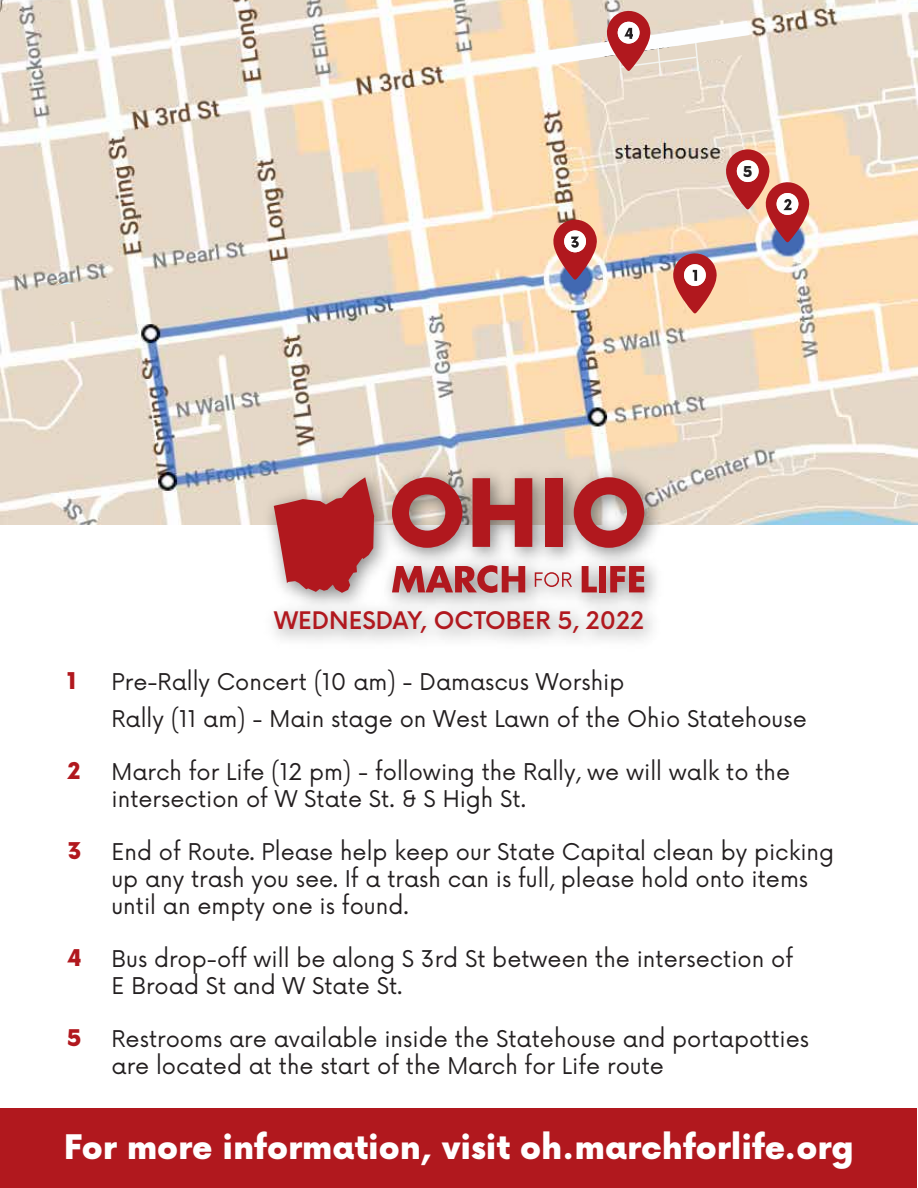
<style>
.page{position:relative;width:918px;height:1188px;background:#fff}
.page>*{position:absolute;margin:0;border:0;box-sizing:border-box;transform-origin:0 0}
.t1{font:900 33px "Now";color:#fff}
.t2{font:500 23.55px "Now";color:#b1181e}
.t3{font:22.5px/27px "Now";color:#231f20}
.t4{font:900 22.5px "Now";color:#b1181e}
.t5{font:900 14.7px "Now";color:#231f20}
</style>
<div class="page">
<img style="left:0;top:0;width:918px;height:525px">
<svg style="left:35px;top:279px;width:74px;height:47px;background:#e1d5c5"></svg>
<svg style="left:538px;top:10px;width:216px;height:72px"></svg>
<svg style="left:673px;top:253px;width:78px;height:72px;background:#e2a993"></svg>
<div style="left:563px;top:265px;width:26px;height:26px;background:#4269b2;border-radius:50%"></div>
<div style="left:775px;top:226px;width:27px;height:27px;background:#4269b2;border-radius:50%"></div>
<svg style="left:725px;top:149px;width:84px;height:93px;background:#d8968a"></svg>
<svg style="left:553px;top:219px;width:44px;height:61px"></svg>
<img style="left:255px;top:459px;width:415px;height:182px">
<svg style="left:274px;top:477px;width:100px;height:116px;background:#bf5657"></svg>
<svg style="left:392px;top:477px;width:70px;height:71px;background:#ba6060"></svg>
<svg style="left:473px;top:478px;width:59px;height:69px;background:#b95051"></svg>
<div style="left:546px;top:478px;width:17px;height:69px;background:#b1181e"></div>
<svg style="left:574px;top:477px;width:70px;height:71px;background:#bc6263"></svg>
<svg style="left:392px;top:565px;width:133px;height:28px;background:#be696c"></svg>
<svg style="left:582px;top:566px;width:15px;height:26px"></svg>
<div style="left:599px;top:566px;width:7px;height:26px;background:#b1181e"></div>
<svg style="left:610px;top:566px;width:34px;height:26px"></svg>
<svg style="left:535px;top:572px;width:37px;height:15px"></svg>
<div style="left:0;top:1109px;width:917px;height:79px;background:#b1181e"></div>
<p class="t5" style="left:743px;top:161px;width:11px">5</p>
<p class="t2" style="left:274px;top:602px;width:372px">WEDNESDAY, OCTOBER 5, 2022</p>
<p class="t4" style="left:67px;top:664px;width:11px">1</p>
<p class="t3" style="left:112px;top:661px;width:697px;line-height:37.5px">Pre-Rally Concert (10 am) - Damascus Worship<br>Rally (11 am) - Main stage on West Lawn of the Ohio Statehouse</p>
<p class="t4" style="left:68px;top:755px;width:14px">2</p>
<p class="t3" style="left:112px;top:757px;width:680px">March for Life (12 pm) - following the Rally, we will walk to the intersection of W State St. &amp; S High St.</p>
<p class="t4" style="left:68px;top:835px;width:15px">3</p>
<p class="t3" style="left:112px;top:837px;width:724px">End of Route. Please help keep our State Capital clean by picking up any trash you see. If a trash can is full, please hold onto items until an empty one is found.</p>
<p class="t4" style="left:67px;top:942px;width:16px">4</p>
<p class="t3" style="left:112px;top:944px;width:683px">Bus drop-off will be along S 3rd St between the intersection of<br>E Broad St and W State St.</p>
<p class="t4" style="left:67px;top:1022px;width:16px">5</p>
<p class="t3" style="left:112px;top:1024px;width:699px">Restrooms are available inside the Statehouse and portapotties are located at the start of the March for Life route</p>
<h1 class="t1" style="left:64px;top:1123px;width:792px">For more information, visit oh.marchforlife.org</h1>
</div>
